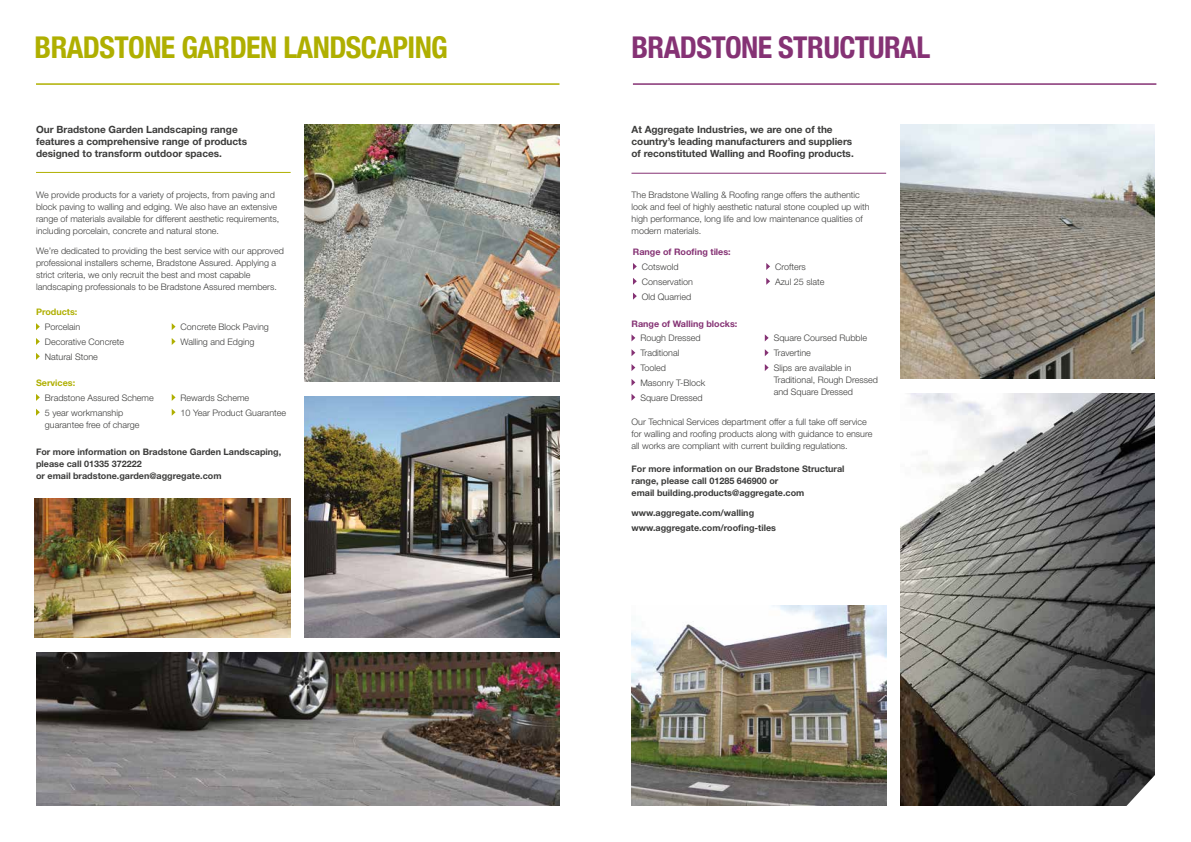
<style>
.page{position:relative;width:1191px;height:842px;background:#fff}
.page>*{position:absolute;margin:0;border:0;box-sizing:border-box;transform-origin:0 0}
.t1{font:700 condensed 30px "Helvetica Neue";letter-spacing:-.02em;color:#afaf00}
.t2{font:700 condensed 30px "Helvetica Neue";letter-spacing:-.02em;color:#853274}
.t3{font:700 10px/12px "Helvetica Neue";color:#3c3c3b}
.t4{font:300 9px/14.8px "Helvetica Neue";color:#3c3c3b}
.t5{font:700 9px/12px "Helvetica Neue";color:#3c3c3b}
.t6{font:700 9px "Helvetica Neue";color:#853274}
.t7{font:700 9px "Helvetica Neue";color:#afaf00}
</style>
<div class="page">
<img style="left:36px;top:652px;width:523px;height:154px">
<svg style="left:36px;top:323px;width:4px;height:7px"></svg>
<svg style="left:36px;top:338px;width:4px;height:7px"></svg>
<svg style="left:36px;top:353px;width:4px;height:7px"></svg>
<svg style="left:172px;top:323px;width:4px;height:7px"></svg>
<svg style="left:172px;top:338px;width:4px;height:7px"></svg>
<svg style="left:36px;top:394px;width:4px;height:7px"></svg>
<svg style="left:36px;top:409px;width:4px;height:7px"></svg>
<svg style="left:172px;top:394px;width:4px;height:7px"></svg>
<svg style="left:172px;top:409px;width:4px;height:7px"></svg>
<hr style="left:36px;top:83px;width:523px;height:2px;background:#afaf00">
<hr style="left:36px;top:172px;width:255px;height:1px;background:#afaf00">
<img style="left:305px;top:125px;width:254px;height:256px">
<img style="left:35px;top:498px;width:255px;height:140px">
<img style="left:305px;top:397px;width:254px;height:241px">
<img style="left:631px;top:605px;width:255px;height:201px">
<img style="left:900px;top:125px;width:255px;height:254px">
<hr style="left:633px;top:83px;width:523px;height:2px;background:#853274">
<hr style="left:631px;top:173px;width:255px;height:1px;background:#853274">
<img style="left:900px;top:393px;width:255px;height:413px">
<svg style="left:1093px;top:736px;width:62px;height:70px;background:#474747"></svg>
<svg style="left:633px;top:263px;width:4px;height:7px"></svg>
<svg style="left:633px;top:278px;width:4px;height:7px"></svg>
<svg style="left:633px;top:293px;width:4px;height:7px"></svg>
<svg style="left:766px;top:263px;width:4px;height:7px"></svg>
<svg style="left:766px;top:278px;width:4px;height:7px"></svg>
<svg style="left:631px;top:334px;width:4px;height:7px"></svg>
<svg style="left:631px;top:349px;width:4px;height:7px"></svg>
<svg style="left:631px;top:364px;width:4px;height:7px"></svg>
<svg style="left:631px;top:379px;width:4px;height:7px"></svg>
<svg style="left:631px;top:394px;width:4px;height:7px"></svg>
<svg style="left:765px;top:334px;width:3px;height:7px"></svg>
<svg style="left:765px;top:349px;width:3px;height:7px"></svg>
<svg style="left:765px;top:364px;width:3px;height:7px"></svg>
<h1 class="t1" style="left:35px;top:22px;width:415px">BRADSTONE GARDEN LANDSCAPING</h1>
<p class="t3" style="left:36px;top:123px;width:213px">Our Bradstone Garden Landscaping range features a comprehensive range of products designed to transform outdoor spaces.</p>
<p class="t4" style="left:36px;top:188px;width:245px;line-height:12px">We provide products for a variety of projects, from paving and block paving to walling and edging. We also have an extensive range of materials available for different aesthetic requirements, including porcelain, concrete and natural stone.</p>
<p class="t4" style="left:36px;top:245px;width:249px;line-height:12px">We’re dedicated to providing the best service with our approved professional installers scheme, Bradstone Assured. Applying a strict criteria, we only recruit the best and most capable landscaping professionals to be Bradstone Assured members.</p>
<p class="t7" style="left:36px;top:306px;width:43px">Products:</p>
<p class="t4" style="left:45px;top:319px;width:81px">Porcelain<br>Decorative Concrete<br>Natural Stone</p>
<p class="t4" style="left:181px;top:319px;width:90px">Concrete Block Paving<br>Walling and Edging</p>
<p class="t7" style="left:36px;top:377px;width:41px">Services:</p>
<p class="t4" style="left:45px;top:390px;width:110px">Bradstone Assured Scheme<br>5 year workmanship</p>
<p class="t4" style="left:45px;top:417px;width:96px">guarantee free of charge</p>
<p class="t4" style="left:181px;top:390px;width:107px">Rewards Scheme<br>10 Year Product Guarantee</p>
<p class="t5" style="left:36px;top:446px;width:247px">For more information on Bradstone Garden Landscaping, please call 01335 372222<br>or email bradstone.garden@aggregate.com</p>
<h1 class="t2" style="left:631px;top:22px;width:300px">BRADSTONE STRUCTURAL</h1>
<p class="t3" style="left:631px;top:123px;width:224px">At Aggregate Industries, we are one of the country’s leading manufacturers and suppliers of reconstituted Walling and Roofing products.</p>
<p class="t4" style="left:631px;top:188px;width:240px;line-height:12px">The Bradstone Walling &amp; Roofing range offers the authentic look and feel of highly aesthetic natural stone coupled up with high performance, long life and low maintenance qualities of modern materials.</p>
<p class="t6" style="left:633px;top:246px;width:99px">Range of Roofing tiles:</p>
<p class="t4" style="left:642px;top:259px;width:53px">Cotswold<br>Conservation<br>Old Quarried</p>
<p class="t4" style="left:775px;top:259px;width:51px">Crofters<br>Azul 25 slate</p>
<p class="t6" style="left:631px;top:318px;width:107px">Range of Walling blocks:</p>
<p class="t4" style="left:640px;top:331px;width:66px">Rough Dressed<br>Traditional<br>Tooled<br>Masonry T-Block<br>Square Dressed</p>
<p class="t4" style="left:773px;top:331px;width:95px">Square Coursed Rubble<br>Travertine<br>Slips are available in</p>
<p class="t4" style="left:773px;top:374px;width:106px;line-height:12px">Traditional, Rough Dressed and Square Dressed</p>
<p class="t4" style="left:631px;top:415px;width:242px;line-height:12px">Our Technical Services department offer a full take off service for walling and roofing products along with guidance to ensure all works are compliant with current building regulations.</p>
<p class="t5" style="left:631px;top:463px;width:214px">For more information on our Bradstone Structural range, please call 01285 646900 or<br>email building.products@aggregate.com</p>
<p class="t5" style="left:631px;top:506px;width:146px;line-height:14.8px">www.aggregate.com/walling www.aggregate.com/roofing-tiles</p>
</div>
